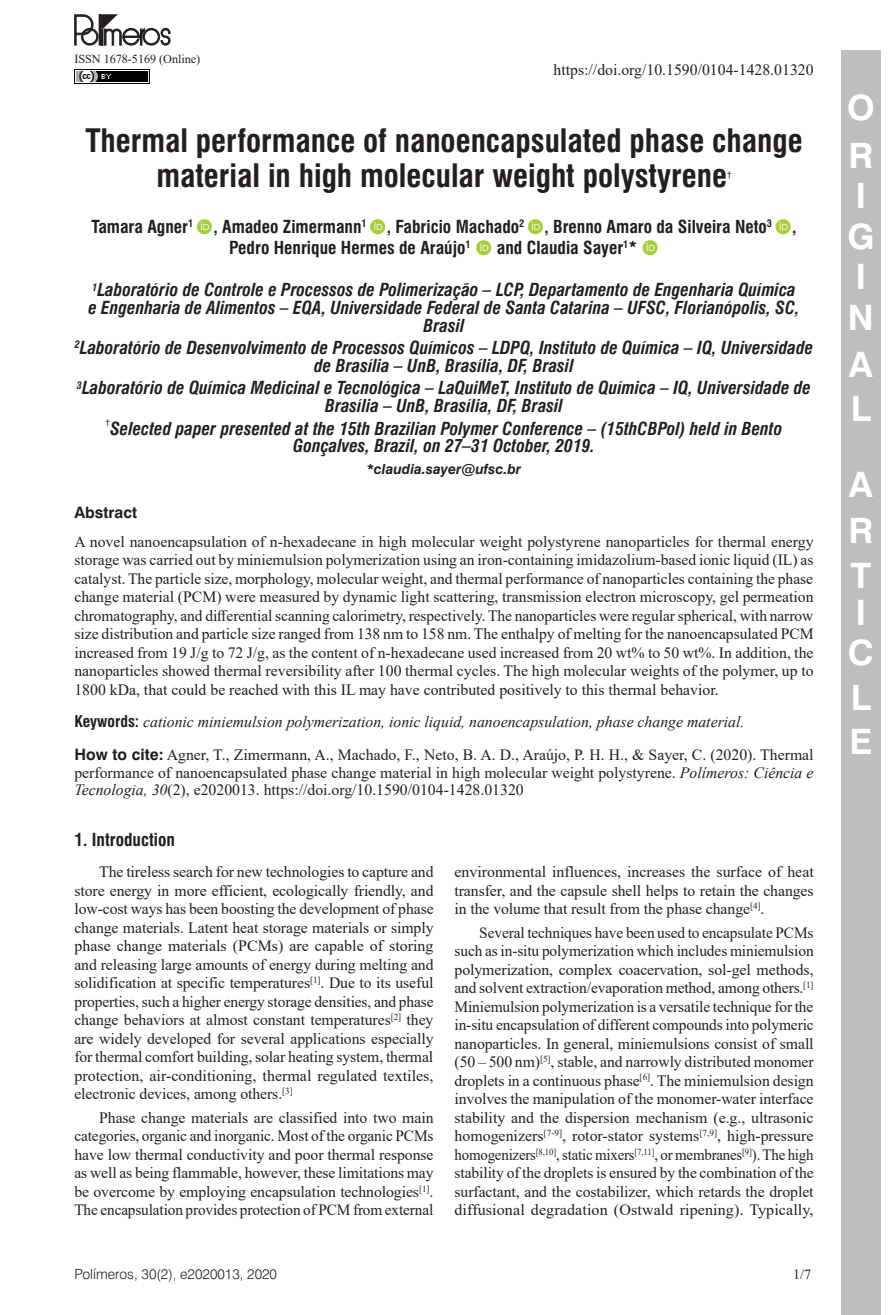
<style>
.page{position:relative;width:893px;height:1315px;background:#fff}
.page>*{position:absolute;margin:0;border:0;box-sizing:border-box;transform-origin:0 0}
.t1{font:700 35px/40.6px "Swiss 721 BT";color:#fff}
.ArticleTitle{font:700 condensed 31.5px/35.2px "Swiss 721 BT";color:#231f20;text-align:center}
.Affiliations{font:italic 700 condensed 17.5px/17.7px "Swiss 721 BT";color:#231f20;text-align:center}
.Authors{font:700 condensed 17.5px/21.2px "Swiss 721 BT";color:#231f20}
.Heading1Alt{font:700 condensed 17.5px "Swiss 721 BT";color:#231f20}
.Paragraph{font:15.75px/18.6px "Times New Roman";letter-spacing:-.005em;color:#231f20;text-align:justify}
.Abstract{font:15.75px/18.6px "Times New Roman";color:#231f20;text-align:justify}
.HowToCite{font:15.75px/17.7px "Times New Roman";color:#231f20;text-align:justify}
.Keywords{font:italic 15.75px "Times New Roman";color:#231f20}
.AbstractTitle{font:700 15.75px "Swiss 721 BT";color:#231f20}
.t2{font:300 14px "Swiss 721 BT";color:#231f20}
.Correspondence{font:italic 700 14px "Swiss 721 BT";color:#231f20}
.t3{font:14px "Times New Roman";color:#231f20}
.t4{font:12.25px "Times New Roman";letter-spacing:-.005em;color:#231f20}
.ArticleTitle-2{font:8.22px "Arial";color:#231f20}
.Affiliations-2{font:8.22px "Arial";color:#231f20}
.s1{font-family:"Swiss 721 BT";font-weight:700;font-style:normal;font-stretch:condensed}
.s2{font-family:"Swiss 721 BT";font-weight:700}
.s3{font-style:italic}
</style>
<div class="page">
<div style="left:841px;top:50px;width:40px;height:1265px;background:#bcbec0"></div>
<img style="left:74px;top:69px;width:76px;height:15px">
<svg style="left:75px;top:15px;width:95px;height:30px"></svg>
<p class="t4" style="left:74px;top:50px;width:127px">ISSN 1678-5169 (Online)</p>
<p class="Abstract" style="left:554px;top:60px;width:262px">https://doi.org/10.1590/0104-1428.01320</p>
<p class="ArticleTitle" style="left:85px;top:123px;width:719px">Thermal performance of nanoencapsulated phase change material in high molecular weight polystyrene</p>
<p class="ArticleTitle-2" style="left:727px;top:168px;width:6px">†</p>
<p class="Authors" style="left:229px;top:216px;width:569px;text-indent:-137px">Tamara Agner<sup>1</sup> , Amadeo Zimermann<sup>1</sup> , Fabricio Machado<sup>2</sup> , Brenno Amaro da Silveira Neto<sup>3</sup> ,<br>Pedro Henrique Hermes de Araújo<sup>1</sup></p>
<p class="Authors" style="left:497px;top:237px;width:142px">and Claudia Sayer<sup>1</sup>*</p>
<p class="Affiliations" style="left:88px;top:281px;width:713px"><sup>1</sup>Laboratório de Controle e Processos de Polimerização – LCP, Departamento de Engenharia Química e Engenharia de Alimentos – EQA, Universidade Federal de Santa Catarina – UFSC, Florianópolis, SC,<br>Brasil</p>
<p class="Affiliations" style="left:75px;top:339px;width:740px"><sup>2</sup>Laboratório de Desenvolvimento de Processos Químicos – LDPQ, Instituto de Química – IQ, Universidade de Brasília – UnB, Brasília, DF, Brasil</p>
<p class="Affiliations" style="left:77px;top:379px;width:736px"><sup>3</sup>Laboratório de Química Medicinal e Tecnológica – LaQuiMeT, Instituto de Química – IQ, Universidade de<br>Brasília – UnB, Brasília, DF, Brasil</p>
<p class="Affiliations-2" style="left:106px;top:416px;width:6px">†</p>
<p class="Affiliations" style="left:110px;top:419px;width:674px">Selected paper presented at the 15th Brazilian Polymer Conference – (15thCBPol) held in Bento<br>Gonçalves, Brazil, on 27–31 October, 2019.</p>
<p class="Correspondence" style="left:367px;top:461px;width:156px">*claudia.sayer@ufsc.br</p>
<p class="AbstractTitle" style="left:74px;top:503px;width:64px">Abstract</p>
<p class="Abstract" style="left:74px;top:531px;width:741px">A novel nanoencapsulation of n-hexadecane in high molecular weight polystyrene nanoparticles for thermal energy storage was carried out by miniemulsion polymerization using an iron-containing imidazolium-based ionic liquid (IL) as catalyst. The particle size, morphology, molecular weight, and thermal performance of nanoparticles containing the phase change material (PCM) were measured by dynamic light scattering, transmission electron microscopy, gel permeation chromatography, and differential scanning calorimetry, respectively. The nanoparticles were regular spherical, with narrow size distribution and particle size ranged from 138 nm to 158 nm. The enthalpy of melting for the nanoencapsulated PCM increased from 19 J/g to 72 J/g, as the content of n-hexadecane used increased from 20 wt% to 50 wt%. In addition, the nanoparticles showed thermal reversibility after 100 thermal cycles. The high molecular weights of the polymer, up to 1800 kDa, that could be reached with this IL may have contributed positively to this thermal behavior.</p>
<p class="Keywords" style="left:74px;top:711px;width:671px"><span class="s1">Keywords:</span> cationic miniemulsion polymerization, ionic liquid, nanoencapsulation, phase change material.</p>
<p class="HowToCite" style="left:74px;top:745px;width:741px"><span class="s2">How to cite:</span> Agner, T., Zimermann, A., Machado, F., Neto, B. A. D., Araújo, P. H. H., &amp; Sayer, C. (2020). Thermal performance of nanoencapsulated phase change material in high molecular weight polystyrene. <span class="s3">Polímeros: Ciência e Tecnologia, 30</span>(2), e2020013. https://doi.org/10.1590/0104-1428.01320</p>
<p class="Heading1Alt" style="left:74px;top:829px;width:102px">1. Introduction</p>
<p class="Paragraph" style="left:74px;top:862px;width:361px;text-indent:25px">The tireless search for new technologies to capture and store energy in more efficient, ecologically friendly, and low-cost ways has been boosting the development of phase change materials. Latent heat storage materials or simply phase change materials (PCMs) are capable of storing and releasing large amounts of energy during melting and solidification at specific temperatures<sup>[1]</sup>. Due to its useful properties, such a higher energy storage densities, and phase change behaviors at almost constant temperatures<sup>[2]</sup> they are widely developed for several applications especially for thermal comfort building, solar heating system, thermal protection, air-conditioning, thermal regulated textiles, electronic devices, among others.<sup>[3]</sup></p>
<p class="Paragraph" style="left:74px;top:1107px;width:361px;text-indent:25px">Phase change materials are classified into two main categories, organic and inorganic. Most of the organic PCMs have low thermal conductivity and poor thermal response as well as being flammable, however, these limitations may be overcome by employing encapsulation technologies<sup>[1]</sup>.<br>The encapsulation provides protection of PCM from external</p>
<p class="Paragraph" style="left:454px;top:862px;width:361px">environmental influences, increases the surface of heat transfer, and the capsule shell helps to retain the changes in the volume that result from the phase change<sup>[4]</sup>.</p>
<p class="Paragraph" style="left:454px;top:922px;width:361px;text-indent:25px">Several techniques have been used to encapsulate PCMs such as in-situ polymerization which includes miniemulsion polymerization, complex coacervation, sol-gel methods, and solvent extraction/evaporation method, among others.<sup>[1] </sup>Miniemulsion polymerization is a versatile technique for the in-situ encapsulation of different compounds into polymeric nanoparticles. In general, miniemulsions consist of small (50 – 500 nm)<sup>[5]</sup>, stable, and narrowly distributed monomer droplets in a continuous phase<sup>[6]</sup>. The miniemulsion design involves the manipulation of the monomer-water interface stability and the dispersion mechanism (e.g., ultrasonic homogenizers<sup>[7-9]</sup>, rotor-stator systems<sup>[7,9]</sup>, high-pressure homogenizers<sup>[8,10]</sup>, static mixers<sup>[7,11]</sup>, or membranes<sup>[9]</sup>). The high stability of the droplets is ensured by the combination of the surfactant, and the costabilizer, which retards the droplet diffusional degradation (Ostwald ripening). Typically,</p>
<p class="t2" style="left:74px;top:1265px;width:204px">Polímeros, 30(2), e2020013, 2020</p>
<p class="t3" style="left:793px;top:1264px;width:19px">1/7</p>
<h1 class="t1" style="left:847px;top:83px;width:29px;line-height:48.1px">O<br>O</h1>
<h1 class="t1" style="left:847px;top:175px;width:29px">O<br>O<br>O<br>O</h1>
<h1 class="t1" style="left:849px;top:342px;width:26px;line-height:44.1px">O<br>O</h1>
<h1 class="t1" style="left:848px;top:461px;width:26px;line-height:45.5px;text-align:justify">O O O</h1>
<h1 class="t1" style="left:848px;top:592px;width:28px;line-height:40.1px">O<br>O</h1>
<h1 class="t1" style="left:849px;top:676px;width:24px;line-height:43.4px">O<br>O</h1>
</div>
